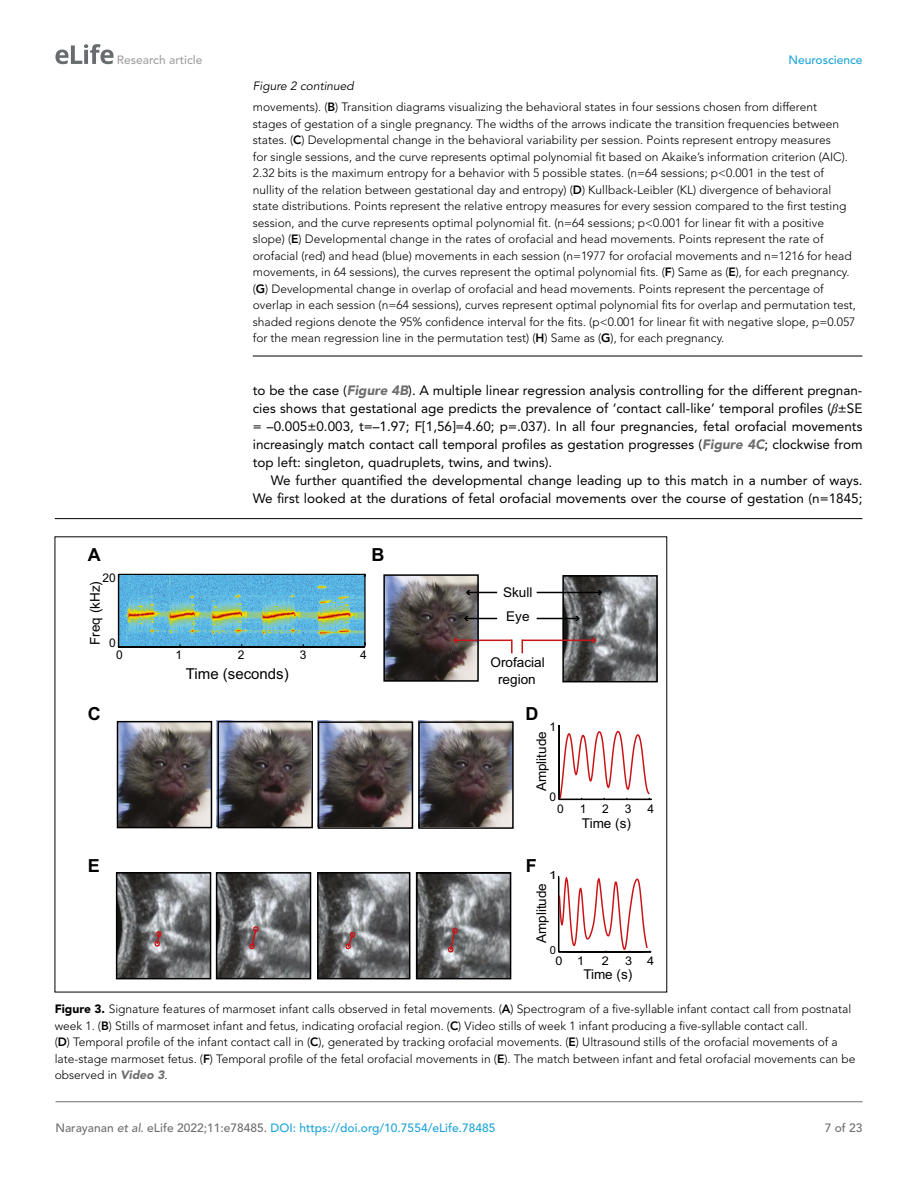
<style>
.page{position:relative;width:918px;height:1188px;background:#fff}
.page>*{position:absolute;margin:0;border:0;box-sizing:border-box;transform-origin:0 0}
.t1{font:700 18px "Arial";color:#000}
.t2{font:15px "Arial";color:#000}
.t3{font:13.5px/18px "Avenir LT Std";color:#000;text-align:justify}
.t4{font:13.5px/16.2px "Arial";color:#000;text-align:center}
.t5{font:300 12px/16.5px "Avenir LT Std";color:#000}
.t6{font:500 12px "Avenir LT Std";color:#1ea4d7}
.t7{font:italic 12px "Avenir LT Std";color:#000}
.t8{font:500 12px "Avenir LT Std";color:#a3a09f}
.t9{font:12px "Arial";color:#000}
.t10{font:500 12px "Avenir LT Std";color:#6e6e70}
.t11{font:12px "Arial";color:#000;scale:1.06 1}
.t12{font:11.1px "Arial";color:#000;scale:1.33 1}
.t13{font:11.1px "Arial";color:#000}
.s1{font-weight:800}
.s2{font-weight:900;font-style:italic;color:#6e6e70}
.s3{font-family:"Times New Roman";font-style:italic}
.s4{font-weight:900}
.s5{color:#6e6e70}
.s6{font-style:italic;color:#6e6e70}
</style>
<div class="page">
<svg style="left:55px;top:44px;width:59px;height:20px"></svg>
<hr style="left:56px;top:1101px;width:806px;height:1px;background:#6e6e70">
<hr style="left:253px;top:356px;width:609px;height:1px;background:#000">
<hr style="left:55px;top:518px;width:807px;height:1px;background:#000">
<img style="left:565px;top:578px;width:90px;height:101px">
<div style="left:562px;top:575px;width:96px;height:107px;border:2px solid #000"></div>
<svg style="left:559px;top:725px;width:93px;height:76px"></svg>
<img style="left:119px;top:875px;width:89px;height:101px">
<div style="left:116px;top:872px;width:95px;height:107px;border:2px solid #000"></div>
<img style="left:219px;top:875px;width:89px;height:101px">
<div style="left:216px;top:872px;width:95px;height:107px;border:2px solid #000"></div>
<img style="left:320px;top:875px;width:25px;height:101px">
<div style="left:317px;top:872px;width:93px;height:107px;border:2px solid #000"></div>
<svg style="left:155px;top:926px;width:104px;height:23px;background:#777072"></svg>
<svg style="left:557px;top:876px;width:95px;height:77px"></svg>
<img style="left:116px;top:720px;width:398px;height:109px">
<img style="left:386px;top:577px;width:90px;height:102px">
<hr style="left:558px;top:878px;width:1px;height:74px;background:#000">
<svg style="left:345px;top:872px;width:167px;height:108px;background:#767678"></svg>
<svg style="left:466px;top:590px;width:31px;height:5px"></svg>
<hr style="left:537px;top:592px;width:64px;height:1px;background:#000">
<svg style="left:598px;top:590px;width:4px;height:5px"></svg>
<hr style="left:466px;top:618px;width:31px;height:1px;background:#000">
<svg style="left:464px;top:616px;width:5px;height:5px"></svg>
<hr style="left:537px;top:618px;width:41px;height:1px;background:#000">
<svg style="left:575px;top:616px;width:5px;height:5px"></svg>
<hr style="left:455px;top:640px;width:57px;height:1px;background:#c91517">
<svg style="left:453px;top:638px;width:5px;height:5px"></svg>
<hr style="left:522px;top:640px;width:73px;height:1px;background:#c91517">
<svg style="left:592px;top:638px;width:5px;height:5px"></svg>
<svg style="left:522px;top:641px;width:1px;height:12px"></svg>
<svg style="left:511px;top:640px;width:2px;height:13px"></svg>
<img style="left:119px;top:575px;width:245px;height:71px">
<hr style="left:118px;top:574px;width:1px;height:73px;background:#000">
<hr style="left:364px;top:574px;width:2px;height:73px;background:#000">
<hr style="left:119px;top:646px;width:246px;height:2px;background:#000">
<hr style="left:119px;top:574px;width:246px;height:1px;background:#000">
<div style="left:383px;top:574px;width:96px;height:108px;border:2px solid #000"></div>
<p class="t8" style="left:117px;top:53px;width:87px">Research article</p>
<p class="t6" style="left:788px;top:53px;width:76px">Neuroscience</p>
<p class="t7" style="left:253px;top:79px;width:103px">Figure 2 continued</p>
<p class="t5" style="left:253px;top:99px;width:605px">movements). (<span class="s1">B</span>) Transition diagrams visualizing the behavioral states in four sessions chosen from different<br>stages of gestation of a single pregnancy. The widths of the arrows indicate the transition frequencies between states. (<span class="s1">C</span>) Developmental change in the behavioral variability per session. Points represent entropy measures<br>for single sessions, and the curve represents optimal polynomial fit based on Akaike’s information criterion (AIC).<br>2.32 bits is the maximum entropy for a behavior with 5 possible states. (n=64 sessions; p&lt;0.001 in the test of nullity of the relation between gestational day and entropy) (<span class="s1">D</span>) Kullback-Leibler (KL) divergence of behavioral state distributions. Points represent the relative entropy measures for every session compared to the first testing session, and the curve represents optimal polynomial fit. (n=64 sessions; p&lt;0.001 for linear fit with a positive slope) (<span class="s1">E</span>) Developmental change in the rates of orofacial and head movements. Points represent the rate of orofacial (red) and head (blue) movements in each session (n=1977 for orofacial movements and n=1216 for head movements, in 64 sessions), the curves represent the optimal polynomial fits. (<span class="s1">F</span>) Same as (<span class="s1">E</span>), for each pregnancy. (<span class="s1">G</span>) Developmental change in overlap of orofacial and head movements. Points represent the percentage of overlap in each session (n=64 sessions), curves represent optimal polynomial fits for overlap and permutation test, shaded regions denote the 95% confidence interval for the fits. (p&lt;0.001 for linear fit with negative slope, p=0.057 for the mean regression line in the permutation test) (<span class="s1">H</span>) Same as (<span class="s1">G</span>), for each pregnancy.</p>
<p class="t3" style="left:253px;top:381px;width:611px">to be the case (<span class="s2">Figure 4B</span>). A multiple linear regression analysis controlling for the different pregnan&shy;cies shows that gestational age predicts the prevalence of ‘contact call-like’ temporal profiles (<span class="s3">β</span>±SE = –0.005±0.003, t=–1.97; F[1,56]=4.60; p=.037). In all four pregnancies, fetal orofacial movements increasingly match contact call temporal profiles as gestation progresses (<span class="s2">Figure 4C</span>; clockwise from top left: singleton, quadruplets, twins, and twins).</p>
<p class="t3" style="left:253px;top:471px;width:611px;text-align:right">We further quantified the developmental change leading up to this match in a number of ways.<br>We first looked at the durations of fetal orofacial movements over the course of gestation (n=1845;</p>
<h1 class="t1" style="left:88px;top:543px;width:14px">A</h1>
<h1 class="t1" style="left:371px;top:543px;width:14px">B</h1>
<p class="t9" style="left:102px;top:570px;width:15px">20</p>
<p class="t4" style="left:87px;top:645px;width:65px;rotate:-90deg">Freq (kHz)</p>
<p class="t9" style="left:109px;top:635px;width:8px">0</p>
<p class="t9" style="left:116px;top:647px;width:8px">0</p>
<p class="t9" style="left:238px;top:647px;width:8px">2</p>
<p class="t9" style="left:176px;top:647px;width:8px">1</p>
<p class="t9" style="left:300px;top:647px;width:8px">3</p>
<p class="t9" style="left:360px;top:647px;width:8px">4</p>
<h1 class="t1" style="left:88px;top:702px;width:14px">C</h1>
<h1 class="t1" style="left:88px;top:854px;width:14px">E</h1>
<p class="t2" style="left:186px;top:664px;width:104px">Time (seconds)</p>
<p class="t4" style="left:503px;top:584px;width:31px">Skull</p>
<p class="t4" style="left:506px;top:608px;width:25px">Eye</p>
<p class="t4" style="left:491px;top:655px;width:56px">Orofacial region</p>
<h1 class="t1" style="left:526px;top:702px;width:14px">D</h1>
<p class="t9" style="left:549px;top:719px;width:8px">1</p>
<p class="t4" style="left:533px;top:791px;width:62px;rotate:-90deg">Amplitude</p>
<p class="t9" style="left:549px;top:789px;width:8px">0</p>
<p class="t9" style="left:557px;top:801px;width:8px">0</p>
<p class="t9" style="left:580px;top:801px;width:8px">1</p>
<p class="t9" style="left:602px;top:801px;width:8px">2</p>
<p class="t9" style="left:625px;top:801px;width:8px">3</p>
<p class="t9" style="left:647px;top:801px;width:8px">4</p>
<h1 class="t1" style="left:526px;top:854px;width:12px">F</h1>
<p class="t12" style="left:549px;top:868px;width:8px">1</p>
<p class="t4" style="left:533px;top:943px;width:62px;rotate:-90deg">Amplitude</p>
<p class="t4" style="left:582px;top:815px;width:50px">Time (s)</p>
<p class="t13" style="left:550px;top:943px;width:8px">0</p>
<p class="t11" style="left:555px;top:953px;width:28px">0 1</p>
<p class="t11" style="left:602px;top:953px;width:8px">2</p>
<p class="t11" style="left:625px;top:953px;width:29px">3 4</p>
<p class="t4" style="left:583px;top:966px;width:50px">Time (s)</p>
<p class="t5" style="left:55px;top:1001px;width:802px"><span class="s4">Figure 3.</span> Signature features of marmoset infant calls observed in fetal movements. (<span class="s1">A</span>) Spectrogram of a five-syllable infant contact call from postnatal week 1. (<span class="s1">B</span>) Stills of marmoset infant and fetus, indicating orofacial region. (<span class="s1">C</span>) Video stills of week 1 infant producing a five-syllable contact call.<br>(<span class="s1">D</span>) Temporal profile of the infant contact call in (<span class="s1">C</span>), generated by tracking orofacial movements. (<span class="s1">E</span>) Ultrasound stills of the orofacial movements of a late-stage marmoset fetus. (<span class="s1">F</span>) Temporal profile of the fetal orofacial movements in (<span class="s1">E</span>). The match between infant and fetal orofacial movements can be observed in <span class="s2">Video 3</span>.</p>
<p class="t6" style="left:56px;top:1121px;width:441px"><span class="s5">Narayanan</span> <span class="s6">et al</span><span class="s5">. eLife 2022;11:e78485.</span> DOI: https://doi.org/10.7554/eLife.78485</p>
<p class="t10" style="left:825px;top:1121px;width:39px">7 of 23</p>
</div>
